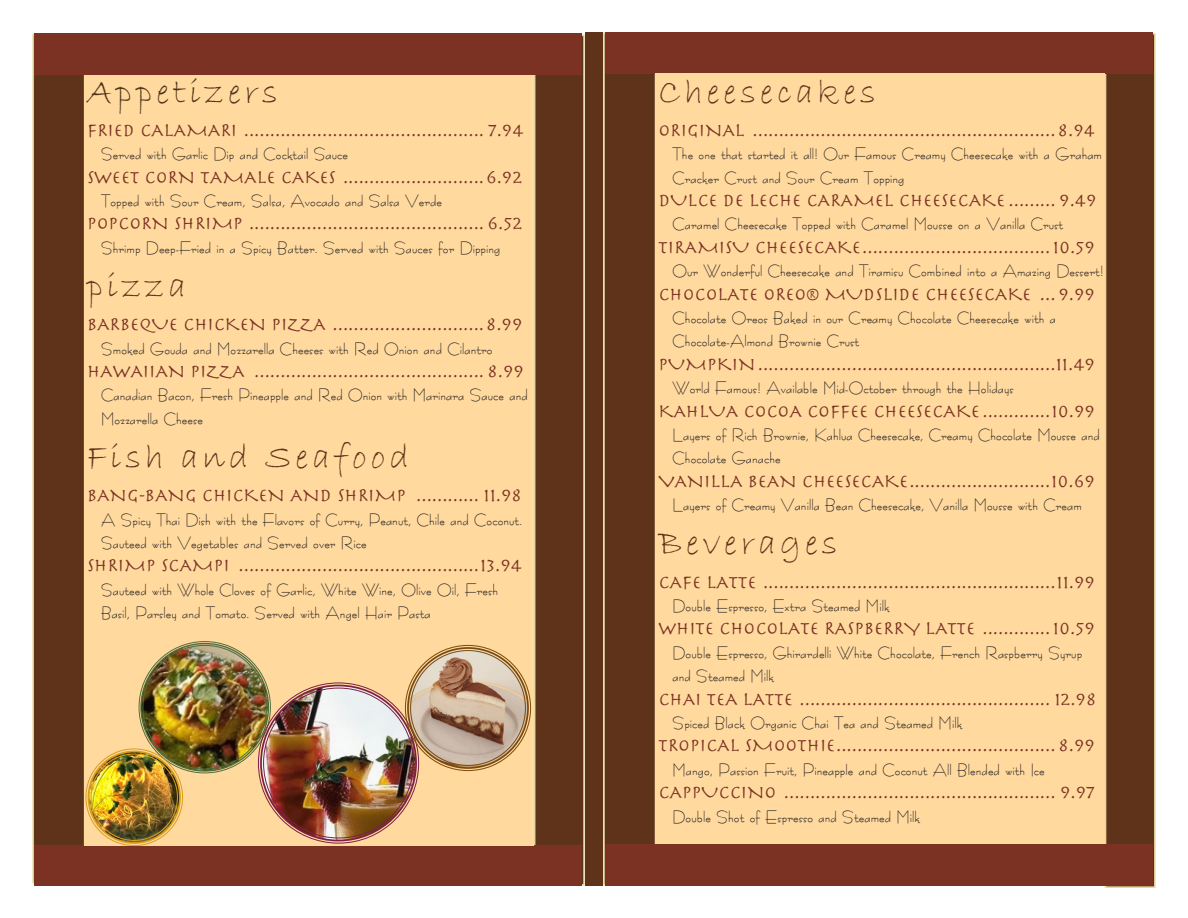
<style>
.page{position:relative;width:1188px;height:918px;background:#fff}
.page>*{position:absolute;margin:0;border:0;box-sizing:border-box;transform-origin:0 0}
.Category{font:36px "Bradley Hand ITC";letter-spacing:.11em;color:#5f331a}
.Category-2{font:36px "Bradley Hand ITC";letter-spacing:.11em;color:#4f331a}
.Description{font:19.5px/23.4px "Racetrac Normal";color:#231f20}
.t1{font:19.5px "Mythology Normal";color:#7b3223}
</style>
<div class="page">
<div style="left:585px;top:32px;width:18px;height:854px;background:#5f331a"></div>
<div style="left:32px;top:34px;width:53px;height:849px;background:#5f331a;border:2px solid #e3d89c"></div>
<div style="left:534px;top:35px;width:51px;height:851px;background:#5f331a;border:2px solid #e3d89c"></div>
<div style="left:34px;top:845px;width:548px;height:41px;background:#7b3223"></div>
<div style="left:34px;top:34px;width:548px;height:41px;background:#7b3223"></div>
<div style="left:84px;top:75px;width:450px;height:771px;background:#ffd99e"></div>
<div style="left:603px;top:32px;width:53px;height:854px;background:#5f331a;border:2px solid #e3d89c"></div>
<div style="left:1105px;top:33px;width:51px;height:855px;background:#5f331a;border:2px solid #e3d89c"></div>
<div style="left:605px;top:844px;width:548px;height:42px;background:#7b3223"></div>
<div style="left:605px;top:32px;width:548px;height:42px;background:#7b3223"></div>
<div style="left:656px;top:74px;width:450px;height:770px;background:#ffd99e"></div>
<img style="left:141px;top:644px;width:127px;height:127px;border-radius:64px">
<img style="left:88px;top:752px;width:92px;height:91px;border-radius:46px">
<div style="left:88px;top:751px;width:93px;height:93px;border:2px solid #da9f19;border-radius:50%"></div>
<img style="left:261px;top:686px;width:155px;height:155px;border-radius:78px">
<img style="left:408px;top:648px;width:120px;height:120px;border-radius:60px">
<div style="left:407px;top:647px;width:122px;height:122px;border:2px solid #7c4909;border-radius:50%"></div>
<p class="Category-2" style="left:87px;top:69px;width:192px">Appetizers</p>
<p class="t1" style="left:87px;top:117px;width:438px">FRIED CALAMARI .............................................. 7.94</p>
<p class="Description" style="left:101px;top:141px;width:249px">Served with Garlic Dip and Cocktail Sauce</p>
<p class="t1" style="left:87px;top:164px;width:437px">SWEET CORN TAMALE CAKES ...........................6.92</p>
<p class="Description" style="left:101px;top:187px;width:343px">Topped with Sour Cream, Salsa, Avocado and Salsa Verde</p>
<p class="t1" style="left:87px;top:211px;width:437px">POPCORN SHRIMP ............................................. 6.52</p>
<p class="Description" style="left:101px;top:234px;width:401px">Shrimp Deep-Fried in a Spicy Batter. Served with Sauces for Dipping</p>
<p class="Category" style="left:87px;top:263px;width:101px">pizza</p>
<p class="t1" style="left:87px;top:312px;width:437px">BARBEQUE CHICKEN PIZZA .............................8.99</p>
<p class="Description" style="left:101px;top:335px;width:393px">Smoked Gouda and Mozzarella Cheeses with Red Onion and Cilantro</p>
<p class="t1" style="left:87px;top:358px;width:439px">HAWAIIAN PIZZA ............................................ 8.99</p>
<p class="Description" style="left:101px;top:382px;width:428px">Canadian Bacon, Fresh Pineapple and Red Onion with Marinara Sauce and<br>Mozzarella Cheese</p>
<p class="Category" style="left:87px;top:434px;width:324px">Fish and Seafood</p>
<p class="t1" style="left:87px;top:483px;width:437px">BANG-BANG CHICKEN AND SHRIMP ............ 11.98</p>
<p class="Description" style="left:101px;top:506px;width:423px">A Spicy Thai Dish with the Flavors of Curry, Peanut, Chile and Coconut.<br>Sauteed with Vegetables and Served over Rice</p>
<p class="t1" style="left:87px;top:553px;width:437px">SHRIMP SCAMPI ..............................................13.94</p>
<p class="Description" style="left:101px;top:576px;width:399px">Sauteed with Whole Cloves of Garlic, White Wine, Olive Oil, Fresh<br>Basil, Parsley and Tomato. Served with Angel Hair Pasta</p>
<p class="Category" style="left:658px;top:69px;width:219px">Cheesecakes</p>
<p class="t1" style="left:658px;top:117px;width:438px">ORIGINAL ..........................................................8.94</p>
<p class="Description" style="left:673px;top:141px;width:431px">The one that started it all! Our Famous Creamy Cheesecake with a Graham<br>Cracker Crust and Sour Cream Topping</p>
<p class="t1" style="left:658px;top:187px;width:440px">DULCE DE LECHE CARAMEL CHEESECAKE ......... 9.49</p>
<p class="Description" style="left:673px;top:211px;width:392px">Caramel Cheesecake Topped with Caramel Mousse on a Vanilla Crust</p>
<p class="t1" style="left:658px;top:234px;width:438px">TIRAMISU CHEESECAKE....................................10.59</p>
<p class="Description" style="left:673px;top:258px;width:433px">Our Wonderful Cheesecake and Tiramisu Combined into a Amazing Dessert!</p>
<p class="t1" style="left:658px;top:281px;width:438px">CHOCOLATE OREO® MUDSLIDE CHEESECAKE ... 9.99</p>
<p class="Description" style="left:673px;top:304px;width:385px">Chocolate Oreos Baked in our Creamy Chocolate Cheesecake with a<br>Chocolate-Almond Brownie Crust</p>
<p class="t1" style="left:658px;top:351px;width:438px">PUMPKIN.........................................................11.49</p>
<p class="Description" style="left:673px;top:375px;width:343px">World Famous! Available Mid-October through the Holidays</p>
<p class="t1" style="left:658px;top:398px;width:438px">KAHLUA COCOA COFFEE CHEESECAKE .............10.99</p>
<p class="Description" style="left:673px;top:421px;width:429px">Layers of Rich Brownie, Kahlua Cheesecake, Creamy Chocolate Mousse and<br>Chocolate Ganache</p>
<p class="t1" style="left:658px;top:468px;width:438px">VANILLA BEAN CHEESECAKe...........................10.69</p>
<p class="Description" style="left:673px;top:492px;width:411px">Layers of Creamy Vanilla Bean Cheesecake, Vanilla Mousse with Cream</p>
<p class="Category" style="left:658px;top:520px;width:181px">Beverages</p>
<p class="t1" style="left:658px;top:569px;width:438px">CAFE LATTE ........................................................11.99</p>
<p class="Description" style="left:673px;top:592px;width:219px">Double Espresso, Extra Steamed Milk</p>
<p class="t1" style="left:658px;top:616px;width:438px">WHITE CHOCOLATE RASPBERRY LATTE .............10.59</p>
<p class="Description" style="left:673px;top:639px;width:411px">Double Espresso, Ghirardelli White Chocolate, French Raspberry Syrup</p>
<p class="Description" style="left:673px;top:663px;width:103px">and Steamed Milk</p>
<p class="t1" style="left:658px;top:686px;width:440px">CHAI TEA LATTE ................................................ 12.98</p>
<p class="Description" style="left:673px;top:709px;width:291px">Spiced Black Organic Chai Tea and Steamed Milk</p>
<p class="t1" style="left:658px;top:733px;width:438px">TROPICAL SMOOTHIE.......................................... 8.99</p>
<p class="Description" style="left:673px;top:756px;width:374px">Mango, Passion Fruit, Pineapple and Coconut All Blended with Ice</p>
<p class="t1" style="left:658px;top:780px;width:438px">CAPPUCCINO .................................................... 9.97</p>
<p class="Description" style="left:673px;top:803px;width:249px">Double Shot of Espresso and Steamed Milk</p>
</div>
